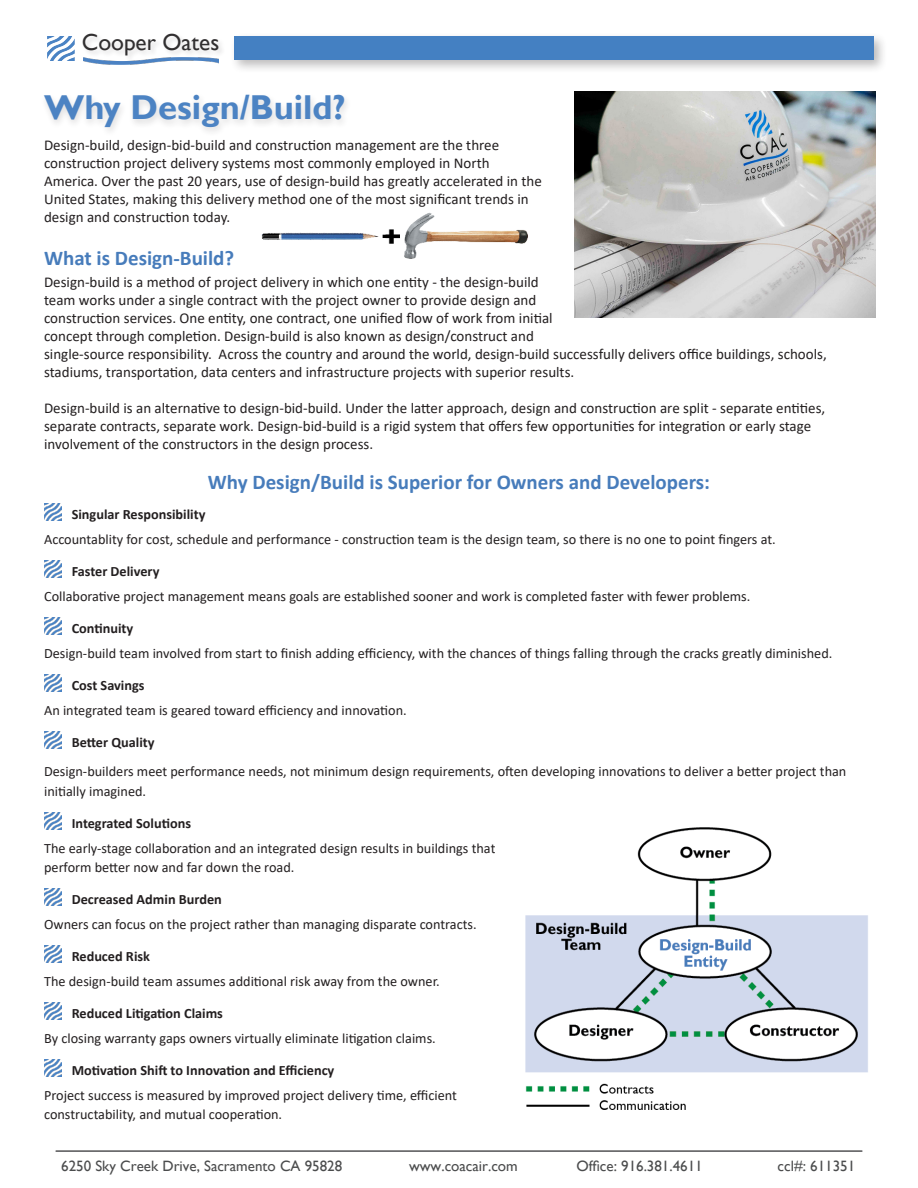
<style>
.page{position:relative;width:918px;height:1188px;background:#fff}
.page>*{position:absolute;margin:0;border:0;box-sizing:border-box;transform-origin:0 0}
.t1{font:700 34.5px "Gill Sans";color:#4c83c3}
.t2{font:23.25px "Gill Sans";color:#312f30}
.t3{font:700 21px "Calibri";color:#477cbb}
.t4{font:15px/18px "Calibri";color:#231f20}
.t5{font:15px "Gill Sans";color:#4b4c4d}
.t6{font:14.25px/19.5px "Calibri";color:#231f20}
.t7{font:700 14.25px "Calibri";color:#231f20}
</style>
<div class="page">
<img style="left:44px;top:503px;width:17px;height:18px">
<img style="left:44px;top:560px;width:18px;height:18px">
<img style="left:44px;top:617px;width:18px;height:18px">
<img style="left:44px;top:674px;width:18px;height:17px">
<img style="left:44px;top:731px;width:18px;height:17px">
<img style="left:44px;top:812px;width:18px;height:17px">
<img style="left:44px;top:889px;width:18px;height:17px">
<img style="left:44px;top:946px;width:18px;height:17px">
<img style="left:44px;top:1002px;width:18px;height:18px">
<img style="left:44px;top:1059px;width:18px;height:18px">
<img style="left:575px;top:92px;width:301px;height:225px">
<div style="left:40px;top:92px;width:313px;height:45px;background:#231f20;opacity:.15"></div>
<img style="left:525px;top:827px;width:343px;height:283px">
<img style="left:261px;top:212px;width:267px;height:47px">
<div style="left:230px;top:32px;width:658px;height:42px;background:#231f20;opacity:.3"></div>
<div style="left:235px;top:37px;width:639px;height:23px;background:#4480c2"></div>
<div style="left:82px;top:33px;width:144px;height:30px;background:#f8f8f8"></div>
<img style="left:47px;top:36px;width:27px;height:25px">
<img style="left:84px;top:57px;width:135px;height:8px">
<hr style="left:56px;top:1150px;width:806px;height:2px;background:#535355">
<p class="t2" style="left:82px;top:29px;width:139px">Cooper Oates</p>
<p class="t1" style="left:44px;top:86px;width:303px">Why Design/Build?</p>
<p class="t4" style="left:44px;top:135px;width:457px">Design-build, design-bid-build and construction management are the three</p>
<p class="t4" style="left:44px;top:153px;width:447px">construction project delivery systems most commonly employed in North</p>
<p class="t4" style="left:44px;top:171px;width:499px">America. Over the past 20 years, use of design-build has greatly accelerated in the<br>United States, making this delivery method one of the most significant trends in</p>
<p class="t4" style="left:44px;top:207px;width:188px">design and construction today.</p>
<p class="t3" style="left:44px;top:243px;width:192px">What is Design-Build?</p>
<p class="t4" style="left:44px;top:272px;width:496px">Design-build is a method of project delivery in which one entity - the design-build</p>
<p class="t4" style="left:44px;top:290px;width:494px">team works under a single contract with the project owner to provide design and</p>
<p class="t4" style="left:44px;top:308px;width:510px">construction services. One entity, one contract, one unified flow of work from initial concept through completion. Design-build is also known as design/construct and</p>
<p class="t4" style="left:44px;top:344px;width:784px">single-source responsibility. Across the country and around the world, design-build successfully delivers office buildings, schools, stadiums, transportation, data centers and infrastructure projects with superior results.</p>
<p class="t4" style="left:44px;top:398px;width:783px">Design-build is an alternative to design-bid-build. Under the latter approach, design and construction are split - separate entities, separate contracts, separate work. Design-bid-build is a rigid system that offers few opportunities for integration or early stage involvement of the constructors in the design process.</p>
<p class="t3" style="left:208px;top:468px;width:504px">Why Design/Build is Superior for Owners and Developers:</p>
<p class="t7" style="left:72px;top:504px;width:135px">Singular Responsibility</p>
<p class="t6" style="left:44px;top:529px;width:733px">Accountablity for cost, schedule and performance - construction team is the design team, so there is no one to point fingers at.</p>
<p class="t7" style="left:72px;top:561px;width:89px">Faster Delivery</p>
<p class="t6" style="left:44px;top:586px;width:708px">Collaborative project management means goals are established sooner and work is completed faster with fewer problems.</p>
<p class="t7" style="left:72px;top:618px;width:63px">Continuity</p>
<p class="t6" style="left:44px;top:643px;width:790px">Design-build team involved from start to finish adding efficiency, with the chances of things falling through the cracks greatly diminished.</p>
<p class="t7" style="left:72px;top:675px;width:74px">Cost Savings</p>
<p class="t6" style="left:44px;top:700px;width:364px">An integrated team is geared toward efficiency and innovation.</p>
<p class="t7" style="left:72px;top:732px;width:84px">Better Quality</p>
<p class="t6" style="left:44px;top:761px;width:804px">Design-builders meet performance needs, not minimum design requirements, often developing innovations to deliver a better project than initially imagined.</p>
<p class="t7" style="left:72px;top:813px;width:121px">Integrated Solutions</p>
<p class="t6" style="left:44px;top:838px;width:453px">The early-stage collaboration and an integrated design results in buildings that perform better now and far down the road.</p>
<p class="t7" style="left:72px;top:889px;width:152px">Decreased Admin Burden</p>
<p class="t6" style="left:44px;top:914px;width:434px">Owners can focus on the project rather than managing disparate contracts.</p>
<p class="t7" style="left:72px;top:946px;width:80px">Reduced Risk</p>
<p class="t6" style="left:44px;top:971px;width:397px">The design-build team assumes additional risk away from the owner.</p>
<p class="t7" style="left:72px;top:1003px;width:153px">Reduced Litigation Claims</p>
<p class="t6" style="left:44px;top:1028px;width:393px">By closing warranty gaps owners virtually eliminate litigation claims.</p>
<p class="t7" style="left:72px;top:1060px;width:264px">Motivation Shift to Innovation and Efficiency</p>
<p class="t6" style="left:44px;top:1085px;width:414px">Project success is measured by improved project delivery time, efficient constructability, and mutual cooperation.</p>
<p class="t5" style="left:61px;top:1158px;width:283px">6250 Sky Creek Drive, Sacramento CA 95828</p>
<p class="t5" style="left:409px;top:1158px;width:110px">www.coacair.com</p>
<p class="t5" style="left:576px;top:1158px;width:128px">Office: 916.381.4611</p>
<p class="t5" style="left:778px;top:1158px;width:79px">ccl#: 611351</p>
</div>
